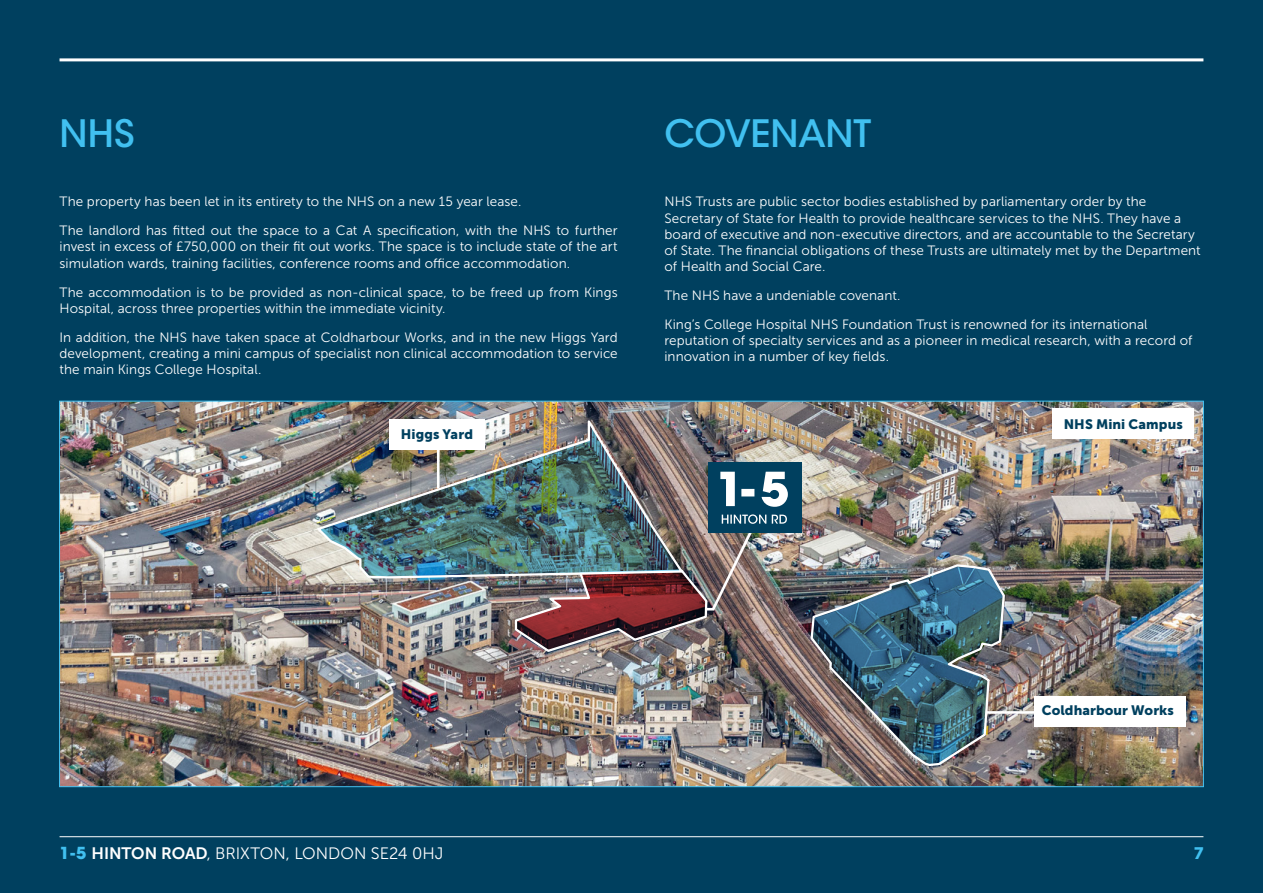
<style>
.page{position:relative;width:1263px;height:893px;background:#00405f}
.page>*{position:absolute;margin:0;border:0;box-sizing:border-box;transform-origin:0 0}
.t1{font:500 37.5px "ITC Avant Garde Std";letter-spacing:-.005em;color:#41c0f0}
.t2{font:16.5px "Museo Sans 300";color:#fff}
.t3{font:16.5px "Museo Sans 900";color:#41c0f0}
.t4{font:13.65px "Museo Sans 900";letter-spacing:.005em;color:#00405f}
.t5{font:13.5px/16.2px "Museo Sans 300";letter-spacing:.005em;color:#fff}
.s1{font-family:"ITC Avant Garde Std";font-weight:700;color:#41c0f0}
.s2{font-family:"Museo Sans 700"}
</style>
<div class="page">
<hr style="left:60px;top:836px;width:1143px;height:1px;background:#fff">
<hr style="left:60px;top:58px;width:1143px;height:3px;background:#fff">
<img style="left:61px;top:403px;width:1141px;height:382px">
<img style="left:808px;top:563px;width:198px;height:204px">
<div style="left:707px;top:462px;width:94px;height:70px;background:#00405f"></div>
<img style="left:513px;top:472px;width:275px;height:181px">
<hr style="left:986px;top:711px;width:132px;height:3px;background:#fff">
<div style="left:1034px;top:696px;width:152px;height:30px;background:#fff"></div>
<div style="left:1052px;top:408px;width:141px;height:31px;background:#fff"></div>
<img style="left:314px;top:413px;width:371px;height:167px">
<div style="left:389px;top:419px;width:96px;height:31px;background:#fff"></div>
<h1 class="t1" style="left:60px;top:110px;width:77px">NHS</h1>
<h1 class="t1" style="left:664px;top:110px;width:208px">COVENANT</h1>
<p class="t5" style="left:60px;top:187px;width:560px;line-height:29px">The property has been let in its entirety to the NHS on a new 15 year lease.<br>The landlord has fitted out the space to a Cat A specification, with the NHS to further</p>
<p class="t5" style="left:60px;top:239px;width:560px">invest in excess of £750,000 on their fit out works. The space is to include state of the art simulation wards, training facilities, conference rooms and office accommodation.</p>
<p class="t5" style="left:60px;top:284px;width:560px">The accommodation is to be provided as non-clinical space, to be freed up from Kings<br>Hospital, across three properties within the immediate vicinity.</p>
<p class="t5" style="left:60px;top:329px;width:560px;text-align:justify">In addition, the NHS have taken space at Coldharbour Works, and in the new Higgs Yard development, creating a mini campus of specialist non clinical accommodation to service the main Kings College Hospital.</p>
<p class="t4" style="left:401px;top:427px;width:74px">Higgs Yard</p>
<p class="t5" style="left:664px;top:194px;width:538px">NHS Trusts are public sector bodies established by parliamentary order by the Secretary of State for Health to provide healthcare services to the NHS. They have a board of executive and non-executive directors, and are accountable to the Secretary of State. The financial obligations of these Trusts are ultimately met by the Department of Health and Social Care.</p>
<p class="t5" style="left:664px;top:281px;width:485px;line-height:29px">The NHS have a undeniable covenant.<br>King’s College Hospital NHS Foundation Trust is renowned for its international</p>
<p class="t5" style="left:664px;top:333px;width:529px">reputation of specialty services and as a pioneer in medical research, with a record of innovation in a number of key fields.</p>
<p class="t4" style="left:1064px;top:416px;width:121px">NHS Mini Campus</p>
<p class="t4" style="left:1042px;top:703px;width:134px">Coldharbour Works</p>
<p class="t2" style="left:60px;top:844px;width:385px"><span class="s1">1-5</span> <span class="s2">HINTON ROAD</span>, BRIXTON, LONDON SE24 0HJ</p>
<p class="t3" style="left:1194px;top:844px;width:11px">7</p>
</div>
